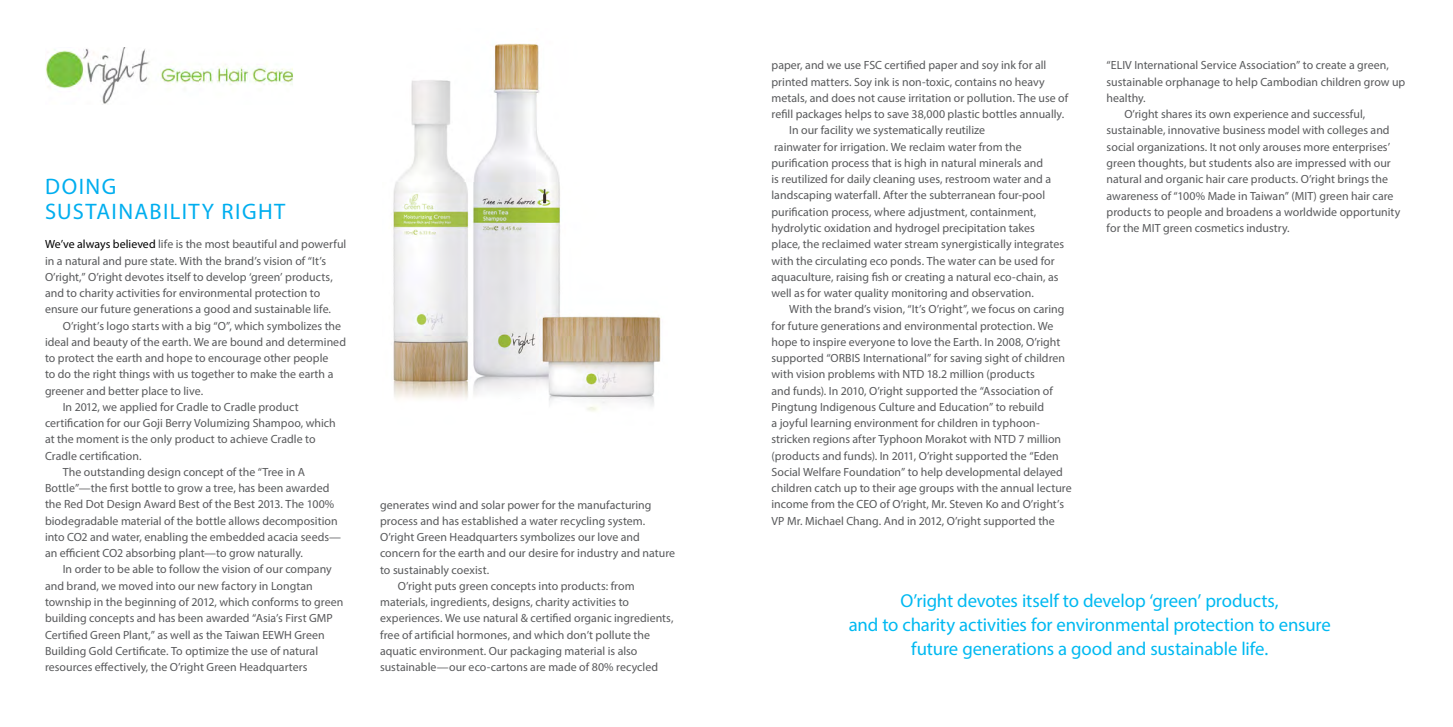
<style>
.page{position:relative;width:1453px;height:727px;background:#fff}
.page>*{position:absolute;margin:0;border:0;box-sizing:border-box;transform-origin:0 0}
.Headline{font:22.5px/25px "Myriad Pro";letter-spacing:.065em;color:#00aeef}
.t1{font:18.75px/23.8px "Myriad Pro";letter-spacing:-.01em;color:#00b9f1;text-align:center}
.Paragraph_Main{font:11.88px/16.2px "Myriad Pro";color:#58595b}
.Paragraph_1st{font:11.88px/16.2px "Myriad Pro";color:#58595b}
.s1{color:#000}
</style>
<div class="page">
<img style="left:391px;top:42px;width:270px;height:370px">
<img style="left:46px;top:47px;width:247px;height:58px">
<p class="Headline" style="left:45px;top:173px;width:242px">DOING<br>SUSTAINABILITY RIGHT</p>
<p class="Paragraph_1st" style="left:45px;top:236px;width:303px"><span class="s1">We’ve always believed</span> life is the most beautiful and powerful in a natural and pure state. With the brand’s vision of “It’s O’right,” O’right devotes itself to develop ‘green’ products, and to charity activities for environmental protection to ensure our future generations a good and sustainable life.</p>
<p class="Paragraph_Main" style="left:45px;top:317px;width:303px;text-indent:18px">O’right’s logo starts with a big “O”, which symbolizes the ideal and beauty of the earth. We are bound and determined to protect the earth and hope to encourage other people<br>to do the right things with us together to make the earth a greener and better place to live.</p>
<p class="Paragraph_Main" style="left:45px;top:398px;width:292px;text-indent:18px">In 2012, we applied for Cradle to Cradle product certification for our Goji Berry Volumizing Shampoo, which at the moment is the only product to achieve Cradle to Cradle certification.</p>
<p class="Paragraph_Main" style="left:45px;top:463px;width:297px;text-indent:18px">The outstanding design concept of the “Tree in A Bottle”—the first bottle to grow a tree, has been awarded the Red Dot Design Award Best of the Best 2013. The 100% biodegradable material of the bottle allows decomposition into CO2 and water, enabling the embedded acacia seeds— an efficient CO2 absorbing plant—to grow naturally.</p>
<p class="Paragraph_Main" style="left:45px;top:561px;width:300px;text-indent:18px">In order to be able to follow the vision of our company and brand, we moved into our new factory in Longtan township in the beginning of 2012, which conforms to green building concepts and has been awarded “Asia’s First GMP Certified Green Plant,” as well as the Taiwan EEWH Green Building Gold Certificate. To optimize the use of natural resources effectively, the O’right Green Headquarters</p>
<p class="Paragraph_Main" style="left:380px;top:496px;width:297px">generates wind and solar power for the manufacturing process and has established a water recycling system.<br>O’right Green Headquarters symbolizes our love and concern for the earth and our desire for industry and nature to sustainably coexist.</p>
<p class="Paragraph_Main" style="left:380px;top:577px;width:295px;text-indent:18px">O’right puts green concepts into products: from materials, ingredients, designs, charity activities to experiences. We use natural &amp; certified organic ingredients, free of artificial hormones, and which don’t pollute the aquatic environment. Our packaging material is also sustainable—our eco-cartons are made of 80% recycled</p>
<p class="Paragraph_Main" style="left:771px;top:57px;width:298px">paper, and we use FSC certified paper and soy ink for all printed matters. Soy ink is non-toxic, contains no heavy metals, and does not cause irritation or pollution. The use of refill packages helps to save 38,000 plastic bottles annually.</p>
<p class="Paragraph_Main" style="left:771px;top:122px;width:294px;text-indent:18px">In our facility we systematically reutilize<br>rainwater for irrigation. We reclaim water from the purification process that is high in natural minerals and<br>is reutilized for daily cleaning uses, restroom water and a landscaping waterfall. After the subterranean four-pool purification process, where adjustment, containment, hydrolytic oxidation and hydrogel precipitation takes place, the reclaimed water stream synergistically integrates with the circulating eco ponds. The water can be used for aquaculture, raising fish or creating a natural eco-chain, as well as for water quality monitoring and observation.</p>
<p class="Paragraph_Main" style="left:771px;top:301px;width:302px;text-indent:18px">With the brand’s vision, “It’s O’right”, we focus on caring for future generations and environmental protection. We hope to inspire everyone to love the Earth. In 2008, O’right supported “ORBIS International” for saving sight of children with vision problems with NTD 18.2 million (products<br>and funds). In 2010, O’right supported the “Association of Pingtung Indigenous Culture and Education” to rebuild<br>a joyful learning environment for children in typhoon&shy;stricken regions after Typhoon Morakot with NTD 7 million (products and funds). In 2011, O’right supported the “Eden Social Welfare Foundation” to help developmental delayed children catch up to their age groups with the annual lecture income from the CEO of O’right, Mr. Steven Ko and O’right’s VP Mr. Michael Chang. And in 2012, O’right supported the</p>
<p class="Paragraph_Main" style="left:1106px;top:57px;width:300px">“ELIV International Service Association” to create a green, sustainable orphanage to help Cambodian children grow up healthy.</p>
<p class="Paragraph_Main" style="left:1106px;top:106px;width:295px;text-indent:18px">O’right shares its own experience and successful, sustainable, innovative business model with colleges and social organizations. It not only arouses more enterprises’ green thoughts, but students also are impressed with our natural and organic hair care products. O’right brings the awareness of “100% Made in Taiwan” (MIT) green hair care products to people and broadens a worldwide opportunity for the MIT green cosmetics industry.</p>
<p class="t1" style="left:849px;top:588px;width:483px">O’right devotes itself to develop ‘green’ products,<br>and to charity activities for environmental protection to ensure future generations a good and sustainable life.</p>
</div>
